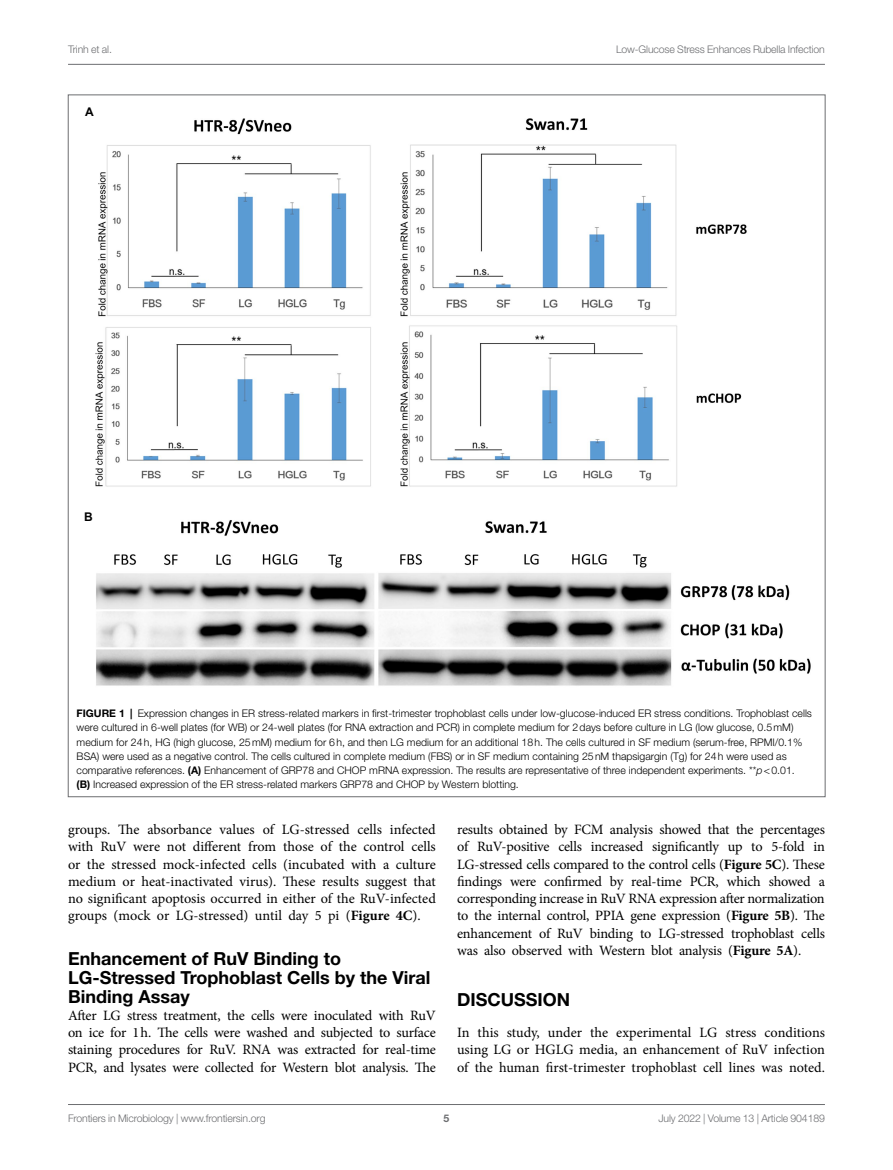
<style>
.page{position:relative;width:893px;height:1170px;background:#fff}
.page>*{position:absolute;margin:0;border:0;box-sizing:border-box;transform-origin:0 0}
.HEAD_2{font:700 18px/18.8px "Helvetica Neue LT Std";color:#000}
.HEAD_1{font:700 18px "Helvetica Neue LT Std";color:#000}
.TEXT_FLUSH{font:14.25px/17.2px "Minion Pro";letter-spacing:-.01em;color:#000;text-align:justify}
.t1{font:700 12px "Arial";color:#000}
.FIG_LEG{font:300 10.5px/14.2px "Helvetica Neue LT Std";color:#000}
.t2{font:300 10.5px "Helvetica Neue LT Std";letter-spacing:-.015em;color:#6d6e71}
.t3{font:700 10.5px "Helvetica Neue LT Std";color:#6d6e71}
.s1{font-weight:700}
.s2{font-style:italic}
</style>
<div class="page">
<hr style="left:68px;top:64px;width:757px;height:1px;background:#6d6e71">
<hr style="left:68px;top:1104px;width:757px;height:1px;background:#6d6e71">
<img style="left:95px;top:118px;width:716px;height:568px">
<p class="t2" style="left:68px;top:42px;width:45px">Trinh et al.</p>
<p class="t2" style="left:616px;top:42px;width:210px">Low-Glucose Stress Enhances Rubella Infection</p>
<p class="t1" style="left:85px;top:104px;width:10px">A</p>
<p class="t1" style="left:84px;top:508px;width:10px">B</p>
<p class="FIG_LEG" style="left:77px;top:705px;width:737px"><span class="s1">FIGURE 1 |</span> Expression changes in ER stress-related markers in first-trimester trophoblast cells under low-glucose-induced ER stress conditions. Trophoblast cells were cultured in 6-well plates (for WB) or 24-well plates (for RNA extraction and PCR) in complete medium for 2days before culture in LG (low glucose, 0.5mM) medium for 24h, HG (high glucose, 25mM) medium for 6h, and then LG medium for an additional 18h. The cells cultured in SF medium (serum-free, RPMI/0.1% BSA) were used as a negative control. The cells cultured in complete medium (FBS) or in SF medium containing 25nM thapsigargin (Tg) for 24h were used as comparative references. <span class="s1">(A)</span> Enhancement of GRP78 and CHOP mRNA expression. The results are representative of three independent experiments. **<span class="s2">p</span>&lt;0.01.<br><span class="s1">(B)</span> Increased expression of the ER stress-related markers GRP78 and CHOP by Western blotting.</p>
<p class="TEXT_FLUSH" style="left:68px;top:821px;width:369px">groups. The absorbance values of LG-stressed cells infected with RuV were not different from those of the control cells or the stressed mock-infected cells (incubated with a culture medium or heat-inactivated virus). These results suggest that no significant apoptosis occurred in either of the RuV-infected groups (mock or LG-stressed) until day 5 pi (<span class="s1">Figure 4C</span>).</p>
<p class="HEAD_2" style="left:68px;top:948px;width:364px">Enhancement of RuV Binding to<br>LG-Stressed Trophoblast Cells by the Viral<br>Binding Assay</p>
<p class="TEXT_FLUSH" style="left:68px;top:1006px;width:369px">After LG stress treatment, the cells were inoculated with RuV on ice for 1h. The cells were washed and subjected to surface staining procedures for RuV. RNA was extracted for real-time PCR, and lysates were collected for Western blot analysis. The</p>
<p class="TEXT_FLUSH" style="left:457px;top:821px;width:369px">results obtained by FCM analysis showed that the percentages of RuV-positive cells increased significantly up to 5-fold in LG-stressed cells compared to the control cells (<span class="s1">Figure 5C</span>). These findings were confirmed by real-time PCR, which showed a corresponding increase in RuV RNA expression after normalization to the internal control, PPIA gene expression (<span class="s1">Figure 5B</span>). The enhancement of RuV binding to LG-stressed trophoblast cells was also observed with Western blot analysis (<span class="s1">Figure 5A</span>).</p>
<p class="HEAD_1" style="left:457px;top:987px;width:115px">DISCUSSION</p>
<p class="TEXT_FLUSH" style="left:457px;top:1023px;width:369px">In this study, under the experimental LG stress conditions using LG or HGLG media, an enhancement of RuV infection of the human first-trimester trophoblast cell lines was noted.</p>
<p class="t2" style="left:68px;top:1111px;width:199px">Frontiers in Microbiology | www.frontiersin.org</p>
<p class="t3" style="left:444px;top:1111px;width:7px">5</p>
<p class="t2" style="left:658px;top:1111px;width:168px">July 2022 | Volume 13 | Article 904189</p>
</div>
